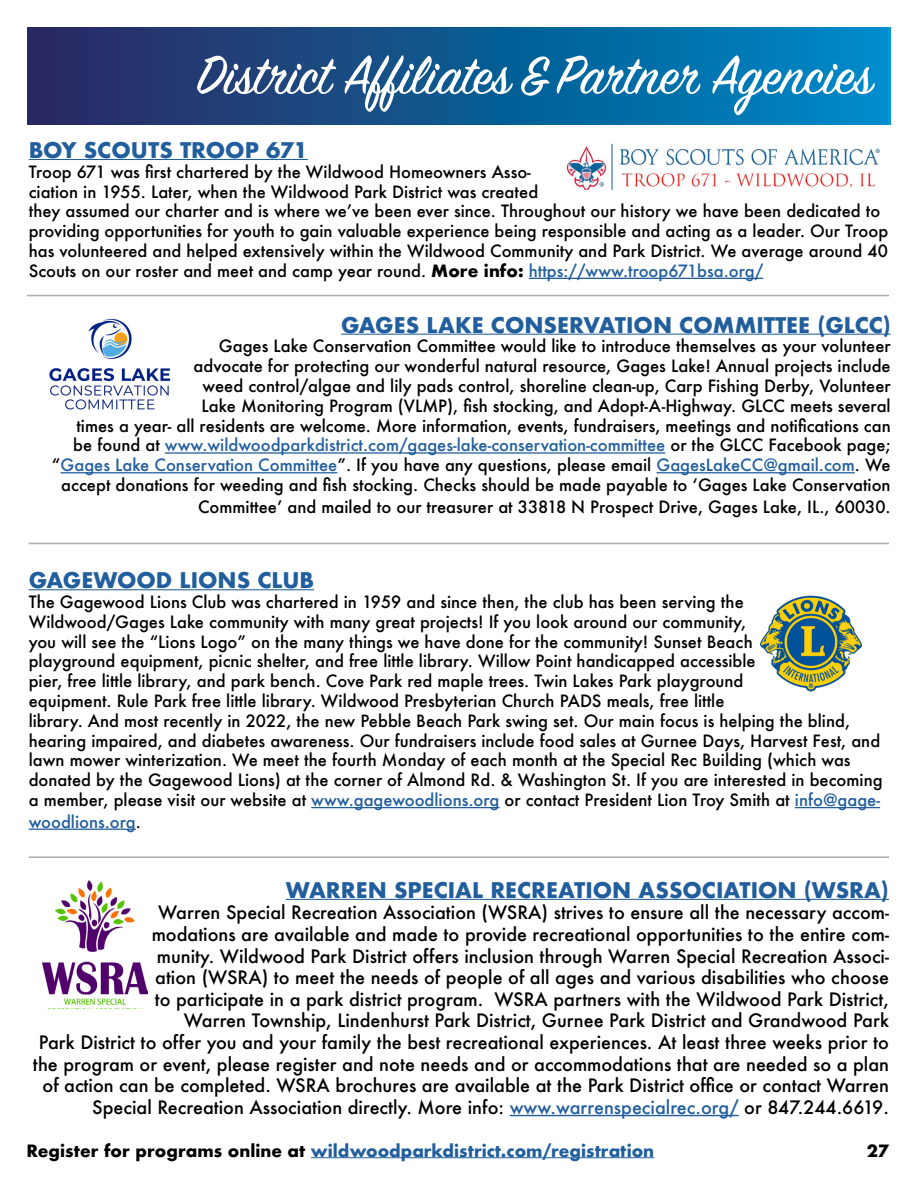
<style>
.page{position:relative;width:918px;height:1188px;background:#fff}
.page>*{position:absolute;margin:0;border:0;box-sizing:border-box;transform-origin:0 0}
.t1{font:60px "Sign Painter House Script";color:#fff}
.t2{font:700 21px "Futura";color:#215e9e}
.t3{font:500 18px/21.6px "Futura";color:#000;text-align:right}
.t4{font:500 16.5px/19.8px "Futura";color:#000}
.t5{font:700 16.5px "Futura";color:#215e9e}
.t6{font:500 16.5px "Futura";color:#215e9e}
.t7{font:700 16.5px "Futura";color:#000}
.s1{font-weight:700}
.s2{color:#215e9e}
.s3{color:#000}
</style>
<div class="page">
<div style="left:27px;top:27px;width:864px;height:98px;background:linear-gradient(to right,#2a275d,#008bc7)"></div>
<hr style="left:29px;top:543px;width:860px;height:1px;background:#adadb0">
<hr style="left:29px;top:856px;width:860px;height:2px;background:#adadb0">
<hr style="left:27px;top:295px;width:862px;height:1px;background:#adadb0">
<hr style="left:29px;top:159px;width:279px;height:1px;background:#215e9e">
<hr style="left:529px;top:278px;width:234px;height:1px;background:#215e9e">
<img style="left:566px;top:143px;width:314px;height:46px">
<hr style="left:341px;top:334px;width:550px;height:1px;background:#215e9e">
<hr style="left:165px;top:452px;width:500px;height:2px;background:#215e9e">
<hr style="left:61px;top:472px;width:276px;height:1px;background:#215e9e">
<hr style="left:656px;top:472px;width:199px;height:1px;background:#215e9e">
<img style="left:49px;top:318px;width:122px;height:91px">
<hr style="left:29px;top:589px;width:285px;height:1px;background:#215e9e">
<hr style="left:311px;top:807px;width:188px;height:1px;background:#215e9e">
<hr style="left:795px;top:807px;width:85px;height:1px;background:#215e9e">
<hr style="left:29px;top:829px;width:107px;height:1px;background:#215e9e">
<img style="left:760px;top:595px;width:102px;height:97px">
<hr style="left:286px;top:899px;width:603px;height:1px;background:#215e9e">
<hr style="left:510px;top:1115px;width:229px;height:1px;background:#215e9e">
<img style="left:42px;top:880px;width:105px;height:125px">
<hr style="left:311px;top:1157px;width:343px;height:1px;background:#215e9e">
<h1 class="t1" style="left:196px;top:38px;width:678px">District Affiliates &amp; Partner Agencies</h1>
<p class="t2" style="left:29px;top:135px;width:281px">BOY SCOUTS TROOP 671</p>
<p class="t4" style="left:29px;top:161px;width:861px">Troop 671 was first chartered by the Wildwood Homeowners Asso-<br>ciation in 1955. Later, when the Wildwood Park District was created<br>they assumed our charter and is where we’ve been ever since. Throughout our history we have been dedicated to providing opportunities for youth to gain valuable experience being responsible and acting as a leader. Our Troop has volunteered and helped extensively within the Wildwood Community and Park District. We average around 40<br>Scouts on our roster and meet and camp year round. <span class="s1">More info:</span> <span class="s2">https://www.troop671bsa.org/</span></p>
<p class="t2" style="left:341px;top:310px;width:551px">GAGES LAKE CONSERVATION COMMITTEE (GLCC)</p>
<p class="t4" style="left:52px;top:336px;width:840px;text-align:right">Gages Lake Conservation Committee would like to introduce themselves as your volunteer<br>advocate for protecting our wonderful natural resource, Gages Lake! Annual projects include<br>weed control/algae and lily pads control, shoreline clean-up, Carp Fishing Derby, Volunteer<br>Lake Monitoring Program (VLMP), fish stocking, and Adopt-A-Highway. GLCC meets several<br>times a year- all residents are welcome. More information, events, fundraisers, meetings and notifications can<br>be found at <span class="s2">www.wildwoodparkdistrict.com/gages-lake-conservation-committee</span> or the GLCC Facebook page; “<span class="s2">Gages Lake Conservation Committee</span>”. If you have any questions, please email <span class="s2">GagesLakeCC@gmail.com</span>. We accept donations for weeding and fish stocking. Checks should be made payable to ‘Gages Lake Conservation</p>
<p class="t4" style="left:198px;top:496px;width:694px">Committee’ and mailed to our treasurer at 33818 N Prospect Drive, Gages Lake, IL., 60030.</p>
<p class="t2" style="left:29px;top:565px;width:287px">GAGEWOOD LIONS CLUB</p>
<p class="t4" style="left:29px;top:592px;width:855px">The Gagewood Lions Club was chartered in 1959 and since then, the club has been serving the Wildwood/Gages Lake community with many great projects! If you look around our community,<br>you will see the “Lions Logo” on the many things we have done for the community! Sunset Beach<br>playground equipment, picnic shelter, and free little library. Willow Point handicapped accessible<br>pier, free little library, and park bench. Cove Park red maple trees. Twin Lakes Park playground<br>equipment. Rule Park free little library. Wildwood Presbyterian Church PADS meals, free little<br>library. And most recently in 2022, the new Pebble Beach Park swing set. Our main focus is helping the blind, hearing impaired, and diabetes awareness. Our fundraisers include food sales at Gurnee Days, Harvest Fest, and lawn mower winterization. We meet the fourth Monday of each month at the Special Rec Building (which was donated by the Gagewood Lions) at the corner of Almond Rd. &amp; Washington St. If you are interested in becoming a member, please visit our website at <span class="s2">www.gagewoodlions.org</span> or contact President Lion Troy Smith at <span class="s2">info@gage-</span></p>
<p class="t6" style="left:29px;top:810px;width:114px">woodlions.org<span class="s3">.</span></p>
<p class="t2" style="left:286px;top:875px;width:605px">WARREN SPECIAL RECREATION ASSOCIATION (WSRA)</p>
<p class="t3" style="left:33px;top:902px;width:858px">Warren Special Recreation Association (WSRA) strives to ensure all the necessary accom-<br>modations are available and made to provide recreational opportunities to the entire com-<br>munity. Wildwood Park District offers inclusion through Warren Special Recreation Associ-<br>ation (WSRA) to meet the needs of people of all ages and various disabilities who choose<br>to participate in a park district program. WSRA partners with the Wildwood Park District,<br>Warren Township, Lindenhurst Park District, Gurnee Park District and Grandwood Park<br>Park District to offer you and your family the best recreational experiences. At least three weeks prior to the program or event, please register and note needs and or accommodations that are needed so a plan of action can be completed. WSRA brochures are available at the Park District office or contact Warren Special Recreation Association directly. More info: <span class="s2">www.warrenspecialrec.org/</span> or 847.244.6619.</p>
<p class="t5" style="left:26px;top:1138px;width:629px"><span class="s3">Register for programs online at</span> wildwoodparkdistrict.com/registration</p>
<p class="t7" style="left:867px;top:1138px;width:24px">27</p>
</div>
